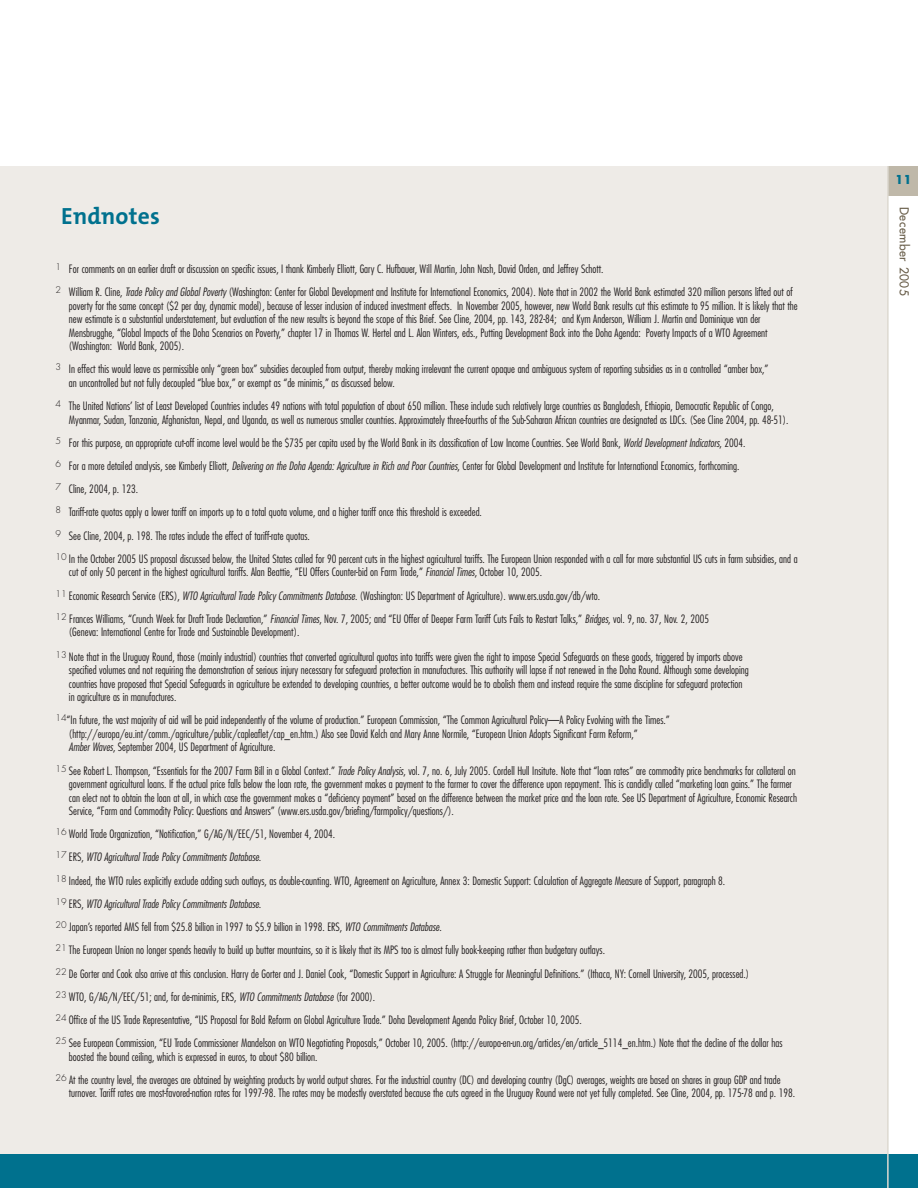
<style>
.page{position:relative;width:918px;height:1188px;background:#fff}
.page>*{position:absolute;margin:0;border:0;box-sizing:border-box;transform-origin:0 0}
.t1{font:700 23.55px "The Mix";letter-spacing:.005em;color:#00718e}
.t2{font:12px "Futura";letter-spacing:.045em;color:#685d49}
.t3{font:700 12px "Futura";color:#00718e}
.t4{font:300 condensed 11.25px/23.2px "Futura";color:#231f20}
.s1{font-style:italic}
</style>
<div class="page">
<div style="left:0;top:166px;width:887px;height:989px;background:#eeebe7"></div>
<div style="left:0;top:1155px;width:918px;height:33px;background:#00718e"></div>
<div style="left:888px;top:166px;width:30px;height:30px;background:#bfb8a9"></div>
<hr style="left:887px;top:164px;width:2px;height:1024px;background:#ddd9d1">
<div style="left:886px;top:159px;width:32px;height:7px;background:#fff"></div>
<h1 class="t1" style="left:61px;top:207px;width:100px">Endnotes</h1>
<p class="t4" style="left:55px;top:258px;width:739px"><sup>1</sup> For comments on an earlier draft or discussion on specific issues, I thank Kimberly Elliott, Gary C. Hufbauer, Will Martin, John Nash, David Orden, and Jeffrey Schott.<br><sup>2</sup> William R. Cline, <span class="s1">Trade Policy and Global Poverty</span> (Washington: Center for Global Development and Institute for International Economics, 2004). Note that in 2002 the World Bank estimated 320 million persons lifted out of</p>
<p class="t4" style="left:69px;top:299px;width:730px;line-height:13.5px">poverty for the same concept ($2 per day, dynamic model), because of lesser inclusion of induced investment effects. In November 2005, however, new World Bank results cut this estimate to 95 million. It is likely that the new estimate is a substantial understatement, but evaluation of the new results is beyond the scope of this Brief. See Cline, 2004, pp. 143, 282-84; and Kym Anderson, William J. Martin and Dominique van der Mensbrugghe, “Global Impacts of the Doha Scenarios on Poverty,” chapter 17 in Thomas W. Hertel and L. Alan Winters, eds., Putting Development Back into the Doha Agenda: Poverty Impacts of a WTO Agreement (Washington: World Bank, 2005).</p>
<p class="t4" style="left:69px;top:363px;width:701px;line-height:13.5px;text-indent:-13px"><sup>3</sup> In effect this would leave as permissible only “green box” subsidies decoupled from output, thereby making irrelevant the current opaque and ambiguous system of reporting subsidies as in a controlled “amber box,” an uncontrolled but not fully decoupled “blue box,” or exempt as “de minimis,” as discussed below.</p>
<p class="t4" style="left:69px;top:400px;width:721px;line-height:13.5px;text-indent:-14px"><sup>4</sup> The United Nations’ list of Least Developed Countries includes 49 nations with total population of about 650 million. These include such relatively large countries as Bangladesh, Ethiopia, Democratic Republic of Congo,<br>Myanmar, Sudan, Tanzania, Afghanistan, Nepal, and Uganda, as well as numerous smaller countries. Approximately three-fourths of the Sub-Saharan African countries are designated as LDCs. (See Cline 2004, pp. 48-51).</p>
<p class="t4" style="left:55px;top:432px;width:744px"><sup>5</sup> For this purpose, an appropriate cut-off income level would be the $735 per capita used by the World Bank in its classification of Low Income Countries. See World Bank, <span class="s1">World Development Indicators</span>, 2004.<br><sup>6</sup> For a more detailed analysis, see Kimberly Elliott, <span class="s1">Delivering on the Doha Agenda: Agriculture in Rich and Poor Countries</span>, Center for Global Development and Institute for International Economics, forthcoming.<br><sup>7</sup> Cline, 2004, p. 123.<br><sup>8</sup> Tariff-rate quotas apply a lower tariff on imports up to a total quota volume, and a higher tariff once this threshold is exceeded.<br><sup>9</sup> See Cline, 2004, p. 198. The rates include the effect of tariff-rate quotas.<br><sup>10</sup> In the October 2005 US proposal discussed below, the United States called for 90 percent cuts in the highest agricultural tariffs. The European Union responded with a call for more substantial US cuts in farm subsidies, and a</p>
<p class="t4" style="left:55px;top:561px;width:655px;text-indent:13px">cut of only 50 percent in the highest agricultural tariffs. Alan Beattie, “EU Offers Counter-bid on Farm Trade,” <span class="s1">Financial Times</span>, October 10, 2005.<br><sup>11</sup> Economic Research Service (ERS), <span class="s1">WTO Agricultural Trade Policy Commitments Database</span>. (Washington: US Department of Agriculture). www.ers.usda.gov/db/wto.<br><sup>12</sup> Frances Williams, “Crunch Week for Draft Trade Declaration,” <span class="s1">Financial Times</span>, Nov. 7, 2005; and “EU Offer of Deeper Farm Tariff Cuts Fails to Restart Talks,” <span class="s1">Bridges</span>, vol. 9, no. 37, Nov. 2, 2005</p>
<p class="t4" style="left:55px;top:621px;width:689px;line-height:24.3px;text-indent:14px">(Geneva: International Centre for Trade and Sustainable Development).<br><sup>13</sup> Note that in the Uruguay Round, those (mainly industrial) countries that converted agricultural quotas into tariffs were given the right to impose Special Safeguards on these goods, triggered by imports above</p>
<p class="t4" style="left:69px;top:664px;width:681px;line-height:13.5px">specified volumes and not requiring the demonstration of serious injury necessary for safeguard protection in manufactures. This authority will lapse if not renewed in the Doha Round. Although some developing countries have proposed that Special Safeguards in agriculture be extended to developing countries, a better outcome would be to abolish them and instead require the same discipline for safeguard protection in agriculture as in manufactures.</p>
<p class="t4" style="left:69px;top:714px;width:602px;line-height:13.5px;text-indent:-14px"><sup>14</sup>“In future, the vast majority of aid will be paid independently of the volume of production.” European Commission, “The Common Agricultural Policy—A Policy Evolving with the Times.” (http://europa/eu.int/comm./agriculture/public/capleaflet/cap_en.htm.) Also see David Kelch and Mary Anne Normile, “European Union Adopts Significant Farm Reform,”<br><span class="s1">Amber Waves</span>, September 2004, US Department of Agriculture.</p>
<p class="t4" style="left:69px;top:764px;width:730px;line-height:13.5px;text-indent:-13px"><sup>15</sup> See Robert L. Thompson, “Essentials for the 2007 Farm Bill in a Global Context.” <span class="s1">Trade Policy Analysis</span>, vol. 7, no. 6, July 2005. Cordell Hull Insitute. Note that “loan rates” are commodity price benchmarks for collateral on government agricultural loans. If the actual price falls below the loan rate, the government makes a payment to the farmer to cover the difference upon repayment. This is candidly called “marketing loan gains.” The farmer can elect not to obtain the loan at all, in which case the government makes a “deficiency payment” based on the difference between the market price and the loan rate. See US Department of Agriculture, Economic Research Service, “Farm and Commodity Policy: Questions and Answers” (www.ers.usda.gov/briefing/farmpolicy/questions/).</p>
<p class="t4" style="left:55px;top:823px;width:729px"><sup>16</sup> World Trade Organization, “Notification,” G/AG/N/EEC/51, November 4, 2004.<br><sup>1</sup> <sup>7</sup> E R S , <span class="s1">WTO Agricultural Trade Policy Commitments Database.<br></span><sup>18</sup> Indeed, the WTO rules explicitly exclude adding such outlays, as double-counting. WTO, Agreement on Agriculture, Annex 3: Domestic Support: Calculation of Aggregate Measure of Support, paragraph 8.<br><sup>1</sup> <sup>9</sup> E R S , <span class="s1">WTO Agricultural Trade Policy Commitments Database.<br></span><sup>20</sup> Japan’s reported AMS fell from $25.8 billion in 1997 to $5.9 billion in 1998. ERS, <span class="s1">WTO Commitments Database</span>.<br><sup>21</sup> The European Union no longer spends heavily to build up butter mountains, so it is likely that its MPS too is almost fully book-keeping rather than budgetary outlays.<br><sup>22</sup> De Gorter and Cook also arrive at this conclusion. Harry de Gorter and J. Daniel Cook, “Domestic Support in Agriculture: A Struggle for Meaningful Definitions.” (Ithaca, NY: Cornell University, 2005, processed.)<br><sup>23</sup> WTO, G/AG/N/EEC/51; and, for de-minimis, ERS, <span class="s1">WTO Commitments Database</span>(for 2000).<br><sup>24</sup> Office of the US Trade Representative, “US Proposal for Bold Reform on Global Agriculture Trade.” Doha Development Agenda Policy Brief, October 10, 2005.<br><sup>25</sup> See European Commission, “EU Trade Commissioner Mandelson on WTO Negotiating Proposals,” October 10, 2005. (http://europa-en-un.org/articles/en/article_5114_en.htm.) Note that the decline of the dollar has</p>
<p class="t4" style="left:55px;top:1046px;width:727px;text-indent:14px">boosted the bound ceiling, which is expressed in euros, to about $80 billion.<br><sup>26</sup> At the country level, the averages are obtained by weighting products by world output shares. For the industrial country (DC) and developing country (DgC) averages, weights are based on shares in group GDP and trade</p>
<p class="t4" style="left:69px;top:1082px;width:728px">turnover. Tariff rates are most-favored-nation rates for 1997-98. The rates may be modestly overstated because the cuts agreed in the Uruguay Round were not yet fully completed. See Cline, 2004, pp. 175-78 and p. 198.</p>
<p class="t3" style="left:895px;top:174px;width:18px">11</p>
<p class="t2" style="left:910px;top:207px;width:91px;rotate:90deg">December 2005</p>
</div>
